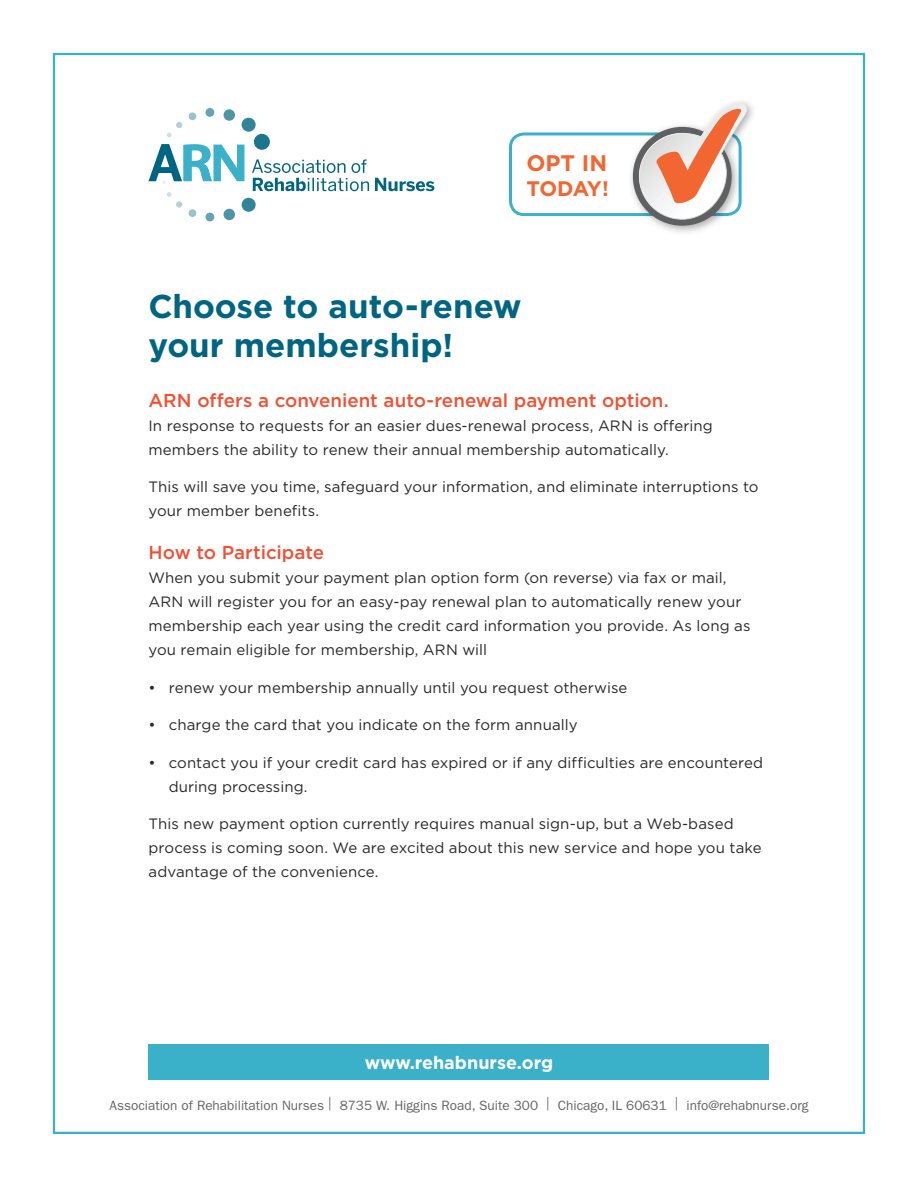
<style>
.page{position:relative;width:918px;height:1188px;background:#fff}
.page>*{position:absolute;margin:0;border:0;box-sizing:border-box;transform-origin:0 0}
.t1{font:700 33px/39px "Gotham";color:#006580}
.t2{font:700 22.5px "Gotham";color:#f26631}
.t3{font:700 21px "Gotham";letter-spacing:-.04em;color:#f26631}
.t4{font:500 18.75px "Gotham";letter-spacing:-.005em;color:#f05133}
.t5{font:700 18px "Gotham";color:#fff}
.t6{font:15px/24px "Gotham";letter-spacing:.005em;color:#292829}
.t7{font:13.5px "ITC Franklin Gothic Std";color:#656567}
</style>
<div class="page">
<div style="left:148px;top:1044px;width:622px;height:36px;background:#3bb0c9"></div>
<div style="left:509px;top:132px;width:233px;height:84px;border:3px solid #3bb0c9;border-radius:14px"></div>
<div style="left:627px;top:97px;width:130px;height:139px;background:#000;opacity:.34"></div>
<div style="left:633px;top:127px;width:99px;height:99px;background:#5f6062;border-radius:50%"></div>
<svg style="left:639px;top:103px;width:109px;height:117px"></svg>
<div style="left:242px;top:198px;width:14px;height:14px;background:#338499;border-radius:50%"></div>
<div style="left:224px;top:209px;width:11px;height:11px;background:#4d94a6;border-radius:50%"></div>
<div style="left:205px;top:213px;width:9px;height:8px;background:#66a3b3;border-radius:50%"></div>
<div style="left:189px;top:209px;width:7px;height:8px;background:#99c2cc;border-radius:50%"></div>
<div style="left:176px;top:201px;width:6px;height:7px;background:#b3d1d9;border-radius:50%"></div>
<svg style="left:167px;top:192px;width:5px;height:5px"></svg>
<div style="left:254px;top:134px;width:16px;height:16px;background:#1a758d;border-radius:50%"></div>
<div style="left:242px;top:118px;width:14px;height:14px;background:#338499;border-radius:50%"></div>
<div style="left:224px;top:109px;width:11px;height:12px;background:#4d94a6;border-radius:50%"></div>
<div style="left:205px;top:108px;width:9px;height:9px;background:#66a3b3;border-radius:50%"></div>
<div style="left:189px;top:112px;width:7px;height:8px;background:#99c2cc;border-radius:50%"></div>
<svg style="left:167px;top:122px;width:15px;height:15px"></svg>
<svg style="left:148px;top:144px;width:96px;height:40px"></svg>
<svg style="left:252px;top:159px;width:182px;height:32px"></svg>
<h2 class="t2" style="left:526px;top:148px;width:82px">OPT IN</h2>
<h3 class="t3" style="left:526px;top:175px;width:84px">TODAY!</h3>
<h1 class="t1" style="left:148px;top:287px;width:375px">Choose to auto-renew your membership!</h1>
<p class="t4" style="left:148px;top:388px;width:522px">ARN offers a convenient auto-renewal payment option.</p>
<p class="t6" style="left:148px;top:413px;width:566px">In response to requests for an easier dues-renewal process, ARN is offering members the ability to renew their annual membership automatically.</p>
<p class="t6" style="left:148px;top:475px;width:612px">This will save you time, safeguard your information, and eliminate interruptions to your member benefits.</p>
<p class="t4" style="left:148px;top:540px;width:177px">How to Participate</p>
<p class="t6" style="left:148px;top:566px;width:603px">When you submit your payment plan option form (on reverse) via fax or mail, ARN will register you for an easy-pay renewal plan to automatically renew your membership each year using the credit card information you provide. As long as you remain eligible for membership, ARN will</p>
<p class="t6" style="left:148px;top:675px;width:481px">• renew your membership annually until you request otherwise</p>
<p class="t6" style="left:148px;top:713px;width:431px">• charge the card that you indicate on the form annually</p>
<p class="t6" style="left:169px;top:750px;width:596px;text-indent:-20px">• contact you if your credit card has expired or if any difficulties are encountered during processing.</p>
<p class="t6" style="left:148px;top:812px;width:615px">This new payment option currently requires manual sign-up, but a Web-based process is coming soon. We are excited about this new service and hope you take advantage of the convenience.</p>
<p class="t5" style="left:365px;top:1051px;width:190px">www.rehabnurse.org</p>
<p class="t7" style="left:110px;top:1098px;width:700px">Association of Rehabilitation Nurses | 8735 W. Higgins Road, Suite 300 | Chicago, IL 60631 | info@rehabnurse.org</p>
</div>
